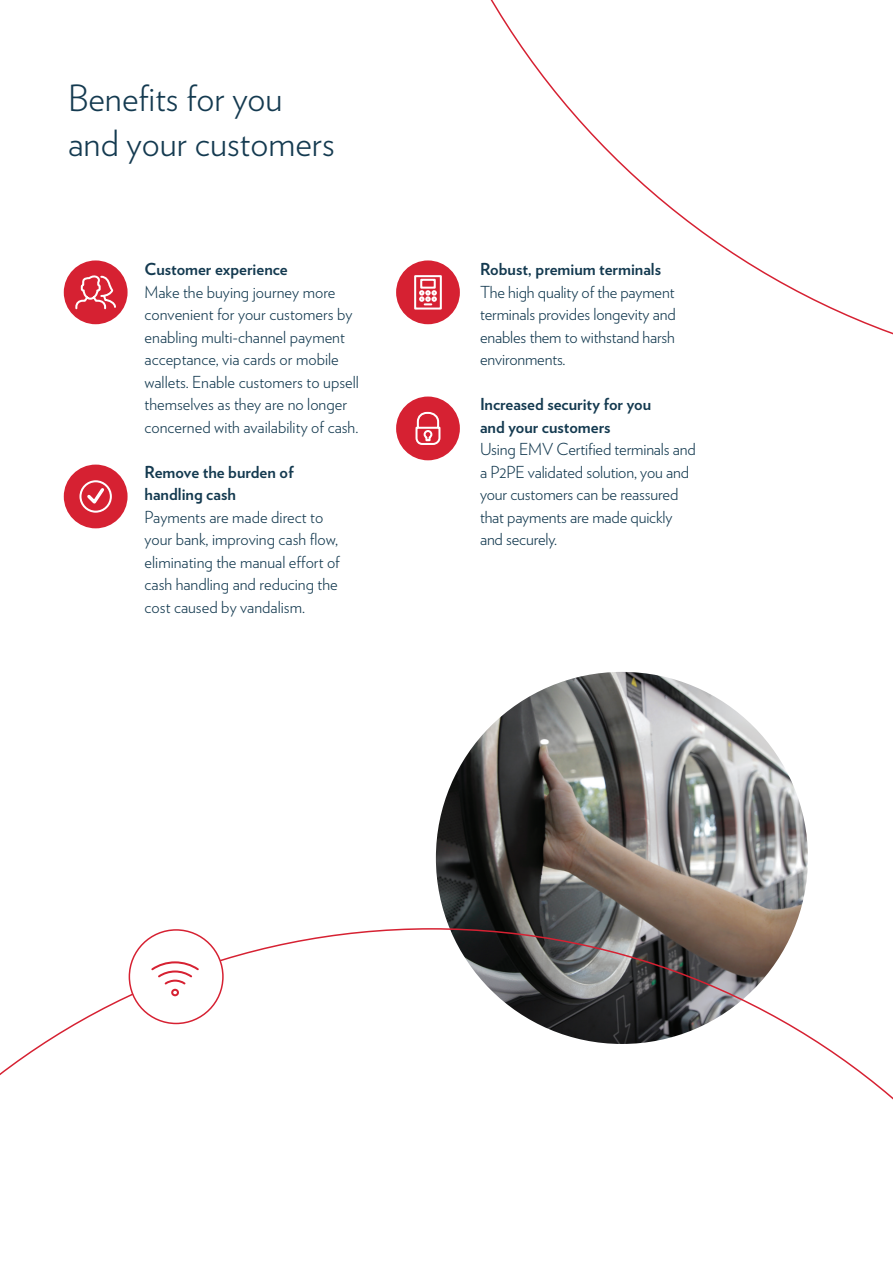
<style>
.page{position:relative;width:893px;height:1263px;background:#fff}
.page>*{position:absolute;margin:0;border:0;box-sizing:border-box;transform-origin:0 0}
.t1{font:300 36px/45px "Verlag";color:#143a50}
.t2{font:300 16.5px/22.5px "Verlag";color:#143a50}
.t3{font:700 16.5px/22.5px "Verlag";color:#143a50}
</style>
<div class="page">
<div style="left:64px;top:260px;width:64px;height:64px;background:#d62132;border-radius:50%"></div>
<svg style="left:75px;top:275px;width:41px;height:35px"></svg>
<svg style="left:396px;top:0;width:497px;height:335px"></svg>
<div style="left:64px;top:465px;width:64px;height:63px;background:#d62132;border-radius:50%"></div>
<svg style="left:79px;top:480px;width:33px;height:33px"></svg>
<div style="left:396px;top:260px;width:64px;height:64px;background:#d62132;border-radius:50%"></div>
<svg style="left:414px;top:275px;width:28px;height:35px"></svg>
<div style="left:396px;top:396px;width:64px;height:64px;background:#d62132;border-radius:50%"></div>
<svg style="left:415px;top:411px;width:26px;height:34px"></svg>
<img style="left:436px;top:672px;width:372px;height:372px;border-radius:186px">
<svg style="left:0;top:928px;width:893px;height:172px"></svg>
<div style="left:129px;top:930px;width:94px;height:93px;background:#fff;border-radius:50%"></div>
<div style="left:129px;top:929px;width:95px;height:95px;border:2px solid #d62132;border-radius:50%"></div>
<svg style="left:151px;top:961px;width:48px;height:36px"></svg>
<p class="t1" style="left:68px;top:74px;width:268px">Benefits for you and your customers</p>
<p class="t3" style="left:145px;top:257px;width:145px">Customer experience</p>
<p class="t2" style="left:145px;top:280px;width:216px">Make the buying journey more convenient for your customers by enabling multi-channel payment acceptance, via cards or mobile wallets. Enable customers to upsell themselves as they are no longer concerned with availability of cash.</p>
<p class="t3" style="left:145px;top:460px;width:151px">Remove the burden of handling cash</p>
<p class="t2" style="left:145px;top:505px;width:197px">Payments are made direct to your bank, improving cash flow, eliminating the manual effort of cash handling and reducing the cost caused by vandalism.</p>
<p class="t3" style="left:480px;top:257px;width:183px">Robust, premium terminals</p>
<p class="t2" style="left:480px;top:280px;width:197px;text-align:justify">The high quality of the payment terminals provides longevity and enables them to withstand harsh environments.</p>
<p class="t3" style="left:480px;top:392px;width:173px">Increased security for you and your customers</p>
<p class="t2" style="left:480px;top:437px;width:217px">Using EMV Certified terminals and a P2PE validated solution, you and your customers can be reassured that payments are made quickly and securely.</p>
</div>
